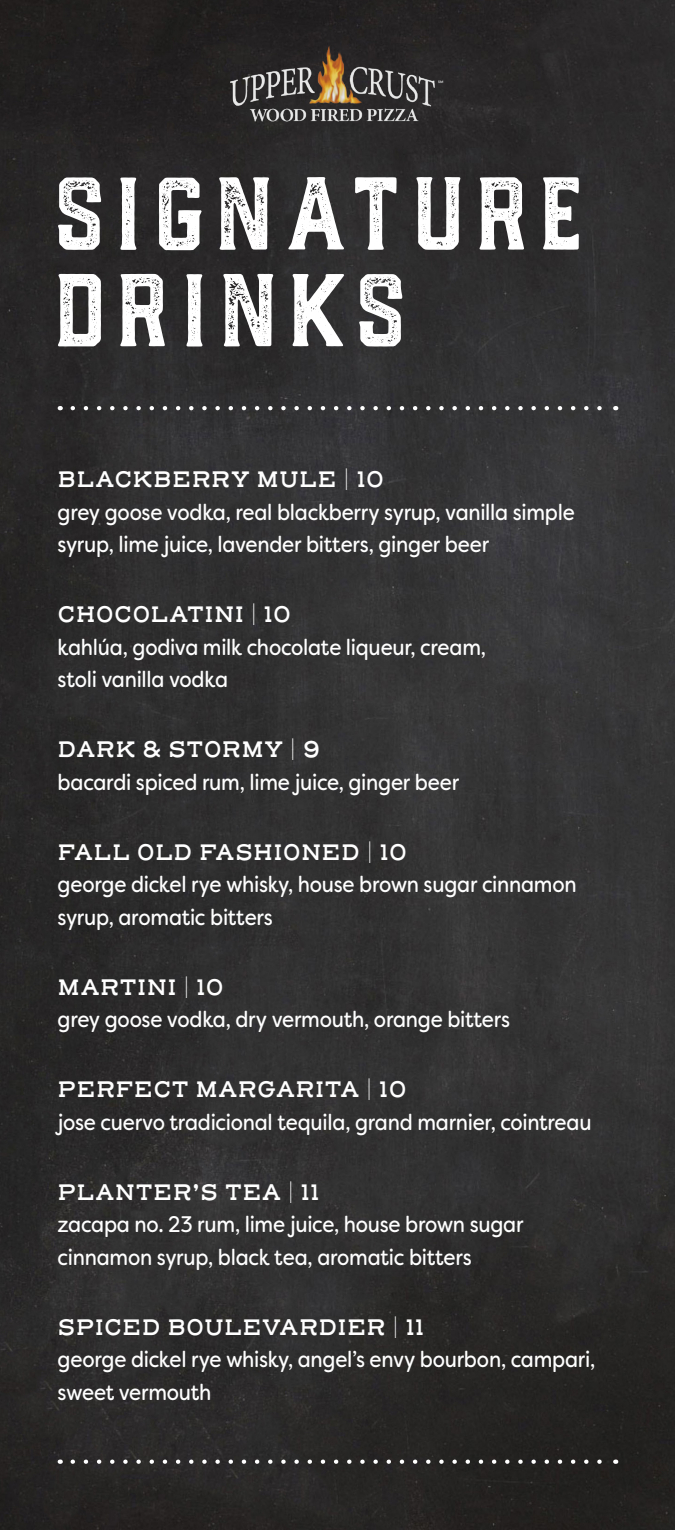
<style>
.page{position:relative;width:675px;height:1530px;background:#fff}
.page>*{position:absolute;margin:0;border:0;box-sizing:border-box;transform-origin:0 0}
.t1{font:110.25px "Trade Supply Textured";letter-spacing:.1em;color:#fff}
.t2{font:22.5px/32.5px "Filson Soft";letter-spacing:-.015em;color:#fff;scale:.9 1}
.t3{font:600 22.5px "Henderson Slab Basic";letter-spacing:.015em;color:#fff;scale:.9 1}
</style>
<div class="page">
<img style="left:0;top:0;width:675px;height:1530px">
<img style="left:231px;top:40px;width:213px;height:88px">
<svg style="left:73px;top:406px;width:536px;height:4px"></svg>
<svg style="left:73px;top:1460px;width:536px;height:4px"></svg>
<p class="t1" style="left:58px;top:153px;width:531px">SIGNATURE</p>
<p class="t1" style="left:58px;top:250px;width:351px">DRINKS</p>
<p class="t3" style="left:58px;top:465px;width:364px">BLACKBERRY MULE | 10</p>
<p class="t2" style="left:58px;top:496px;width:576px">grey goose vodka, real blackberry syrup, vanilla simple syrup, lime juice, lavender bitters, ginger beer</p>
<p class="t3" style="left:58px;top:600px;width:261px">CHOCOLATINI | 10</p>
<p class="t2" style="left:58px;top:631px;width:478px">kahlúa, godiva milk chocolate liqueur, cream,</p>
<p class="t2" style="left:58px;top:663px;width:191px">stoli vanilla vodka</p>
<p class="t3" style="left:58px;top:735px;width:294px">DARK &amp; STORMY | 9</p>
<p class="t2" style="left:58px;top:766px;width:448px">bacardi spiced rum, lime juice, ginger beer</p>
<p class="t3" style="left:58px;top:838px;width:390px">FALL OLD FASHIONED | 10</p>
<p class="t2" style="left:58px;top:868px;width:578px">george dickel rye whisky, house brown sugar cinnamon syrup, aromatic bitters</p>
<p class="t3" style="left:58px;top:973px;width:187px">MARTINI | 10</p>
<p class="t2" style="left:58px;top:1003px;width:504px">grey goose vodka, dry vermouth, orange bitters</p>
<p class="t3" style="left:58px;top:1075px;width:390px">PERFECT MARGARITA | 10</p>
<p class="t2" style="left:58px;top:1106px;width:595px">jose cuervo tradicional tequila, grand marnier, cointreau</p>
<p class="t3" style="left:58px;top:1178px;width:293px">PLANTER’S TEA | 11</p>
<p class="t2" style="left:58px;top:1208px;width:519px">zacapa no. 23 rum, lime juice, house brown sugar cinnamon syrup, black tea, aromatic bitters</p>
<p class="t3" style="left:58px;top:1313px;width:409px">SPICED BOULEVARDIER | 11</p>
<p class="t2" style="left:58px;top:1343px;width:599px">george dickel rye whisky, angel’s envy bourbon, campari, sweet vermouth</p>
</div>
